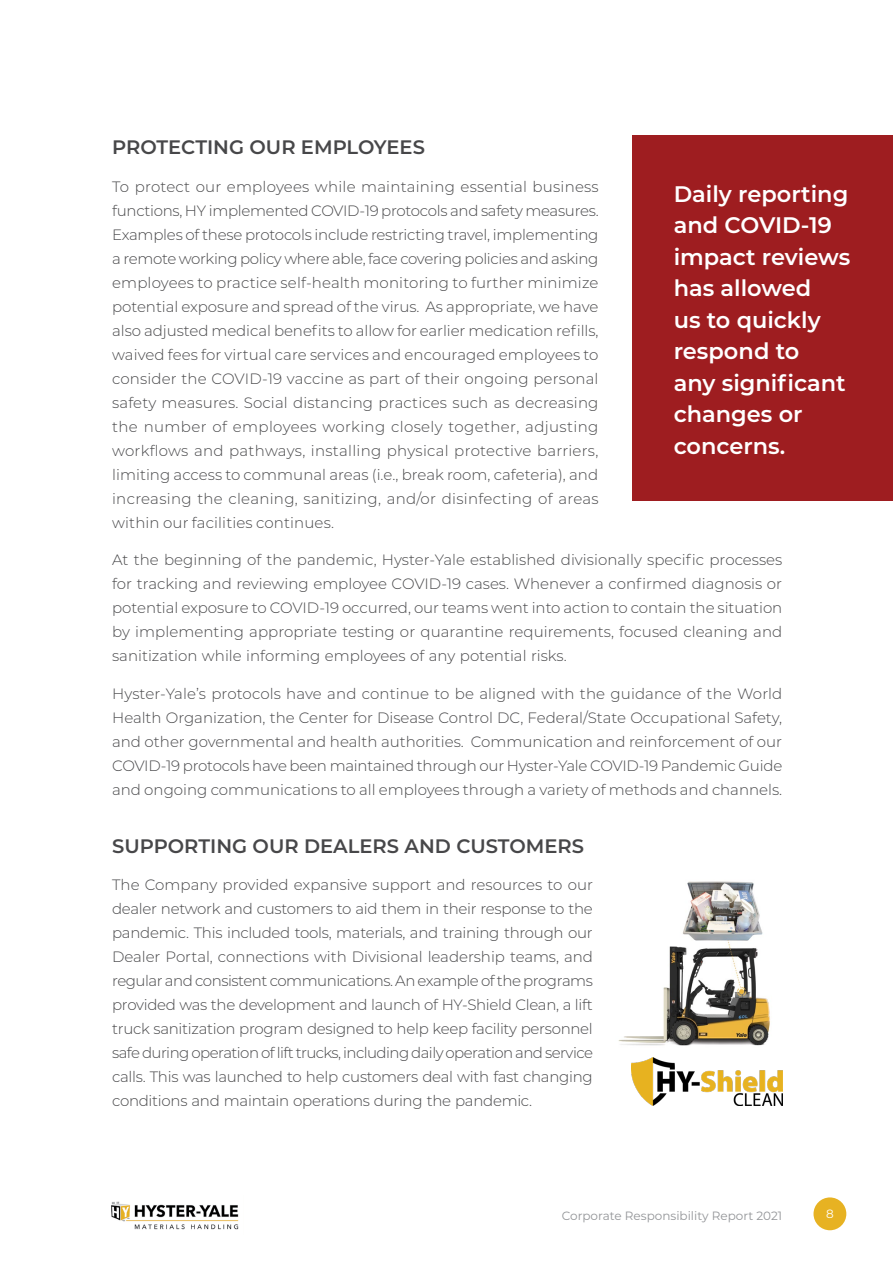
<style>
.page{position:relative;width:893px;height:1263px;background:#fff}
.page>*{position:absolute;margin:0;border:0;box-sizing:border-box;transform-origin:0 0}
.t1{font:600 22.5px/31.5px "Montserrat";color:#fff}
.t2{font:600 19.5px "Montserrat";color:#474749}
.t3{font:300 15px/24px "Montserrat";color:#474749;text-align:justify}
.t4{font:12px "Montserrat";color:#939598}
.t5{font:12px "Montserrat";color:#fff}
</style>
<div class="page">
<div style="left:813px;top:1197px;width:33px;height:33px;background:#e7b222;border-radius:50%"></div>
<img style="left:111px;top:1201px;width:128px;height:29px">
<div style="left:632px;top:135px;width:261px;height:365px;background:#9e1d20"></div>
<img style="left:618px;top:881px;width:152px;height:177px">
<img style="left:632px;top:1058px;width:150px;height:48px">
<h2 class="t2" style="left:112px;top:133px;width:314px">PROTECTING OUR EMPLOYEES</h2>
<p class="t3" style="left:112px;top:174px;width:488px">To protect our employees while maintaining essential business functions, HY implemented COVID-19 protocols and safety measures.<br>Examples of these protocols include restricting travel, implementing a remote working policy where able, face covering policies and asking employees to practice self-health monitoring to further minimize potential exposure and spread of the virus. As appropriate, we have also adjusted medical benefits to allow for earlier medication refills, waived fees for virtual care services and encouraged employees to consider the COVID-19 vaccine as part of their ongoing personal safety measures. Social distancing practices such as decreasing the number of employees working closely together, adjusting workflows and pathways, installing physical protective barriers, limiting access to communal areas (i.e., break room, cafeteria), and increasing the cleaning, sanitizing, and/or disinfecting of areas within our facilities continues.</p>
<p class="t3" style="left:112px;top:547px;width:672px">At the beginning of the pandemic, Hyster-Yale established divisionally specific processes for tracking and reviewing employee COVID-19 cases. Whenever a confirmed diagnosis or potential exposure to COVID-19 occurred, our teams went into action to contain the situation by implementing appropriate testing or quarantine requirements, focused cleaning and sanitization while informing employees of any potential risks.</p>
<p class="t3" style="left:112px;top:681px;width:672px">Hyster-Yale’s protocols have and continue to be aligned with the guidance of the World Health Organization, the Center for Disease Control DC, Federal/State Occupational Safety, and other governmental and health authorities. Communication and reinforcement of our COVID-19 protocols have been maintained through our Hyster-Yale COVID-19 Pandemic Guide and ongoing communications to all employees through a variety of methods and channels.</p>
<h1 class="t1" style="left:674px;top:177px;width:178px">Daily reporting and COVID-19 impact reviews has allowed<br>us to quickly respond to<br>any significant changes or concerns.</h1>
<h2 class="t2" style="left:112px;top:832px;width:473px">SUPPORTING OUR DEALERS AND CUSTOMERS</h2>
<p class="t3" style="left:112px;top:872px;width:482px">The Company provided expansive support and resources to our dealer network and customers to aid them in their response to the pandemic. This included tools, materials, and training through our Dealer Portal, connections with Divisional leadership teams, and regular and consistent communications. An example of the programs provided was the development and launch of HY-Shield Clean, a lift truck sanitization program designed to help keep facility personnel safe during operation of lift trucks, including daily operation and service calls. This was launched to help customers deal with fast changing conditions and maintain operations during the pandemic.</p>
<p class="t4" style="left:562px;top:1207px;width:222px">Corporate Responsibility Report 2021</p>
<p class="t5" style="left:826px;top:1205px;width:9px">8</p>
</div>
